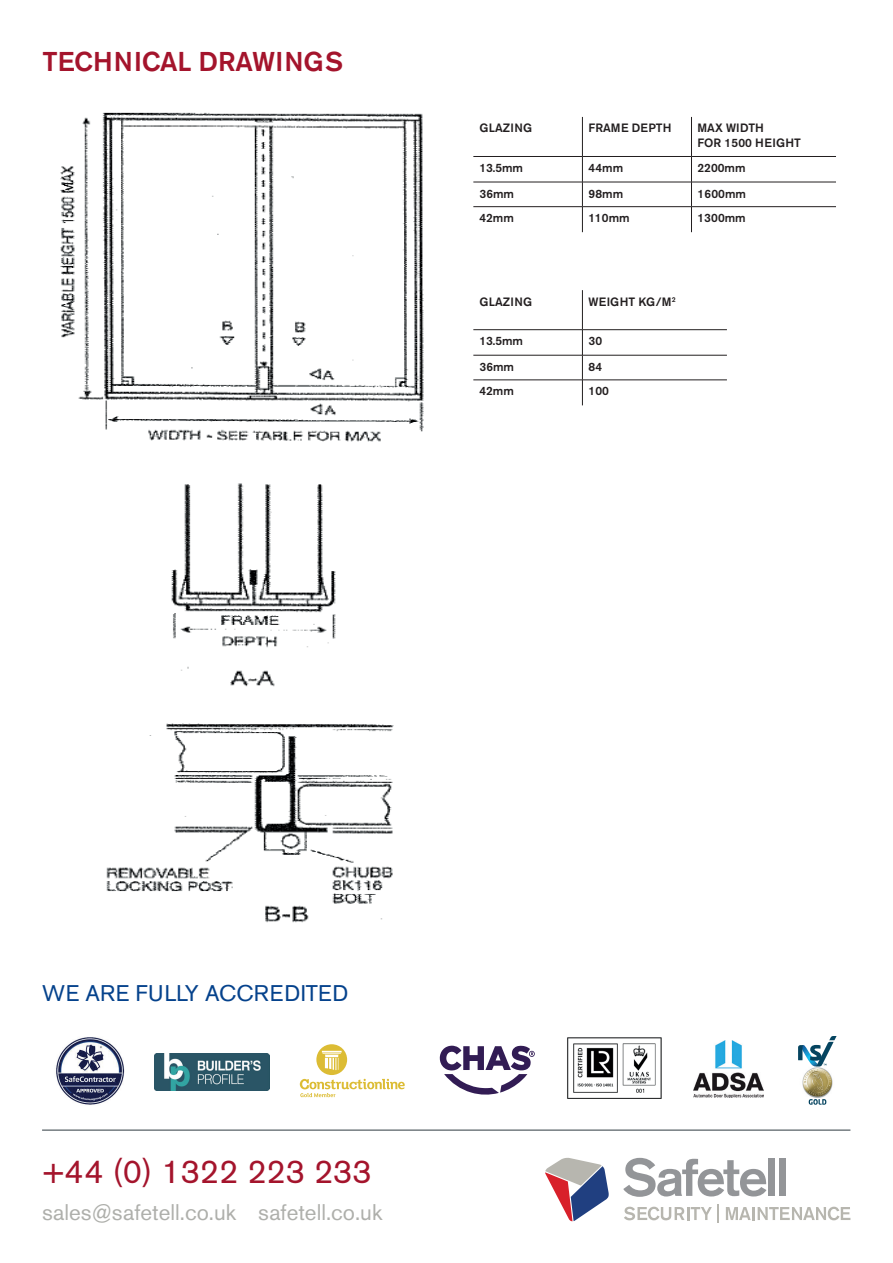
<style>
.page{position:relative;width:893px;height:1263px;background:#fff}
.page>*{position:absolute;margin:0;border:0;box-sizing:border-box;transform-origin:0 0}
.t1{font:33px "Akzidenz Grotesk BE";color:#a4142c}
.t2{font:500 27px "Akzidenz Grotesk BE";color:#a4142c}
.t3{font:22.5px "Akzidenz Grotesk BE";color:#aeafab}
.t4{font:22.5px "Akzidenz Grotesk BE";letter-spacing:.02em;color:#05428c}
.t5{font:500 12px/14.4px "Akzidenz Grotesk BE";color:#231f20}
.t6{font:500 12px "Akzidenz Grotesk BE";letter-spacing:.02em;color:#231f20}
</style>
<div class="page">
<img style="left:694px;top:1040px;width:69px;height:57px">
<img style="left:154px;top:1054px;width:115px;height:36px">
<svg style="left:440px;top:1046px;width:95px;height:49px"></svg>
<img style="left:567px;top:1037px;width:95px;height:62px">
<svg style="left:300px;top:1044px;width:105px;height:53px"></svg>
<img style="left:56px;top:1037px;width:68px;height:68px">
<img style="left:802px;top:1066px;width:31px;height:32px">
<svg style="left:809px;top:1099px;width:17px;height:6px"></svg>
<svg style="left:798px;top:1036px;width:39px;height:30px"></svg>
<img style="left:803px;top:1068px;width:29px;height:28px;border-radius:14px">
<svg style="left:623px;top:1158px;width:143px;height:39px"></svg>
<div style="left:768px;top:1159px;width:7px;height:37px;background:#939598"></div>
<div style="left:779px;top:1159px;width:6px;height:37px;background:#939598"></div>
<svg style="left:624px;top:1204px;width:95px;height:18px"></svg>
<svg style="left:726px;top:1207px;width:124px;height:13px"></svg>
<svg style="left:546px;top:1158px;width:63px;height:63px"></svg>
<hr style="left:42px;top:1130px;width:808px;height:1px;background:#2f3b41">
<img style="left:60px;top:112px;width:364px;height:811px">
<hr style="left:582px;top:117px;width:1px;height:39px;background:#231f20">
<hr style="left:691px;top:117px;width:1px;height:39px;background:#231f20">
<hr style="left:473px;top:156px;width:109px;height:1px;background:#231f20">
<hr style="left:582px;top:156px;width:109px;height:1px;background:#231f20">
<hr style="left:691px;top:156px;width:145px;height:1px;background:#231f20">
<hr style="left:473px;top:182px;width:109px;height:1px;background:#231f20">
<hr style="left:582px;top:182px;width:109px;height:1px;background:#231f20">
<hr style="left:691px;top:182px;width:145px;height:1px;background:#231f20">
<hr style="left:473px;top:206px;width:109px;height:1px;background:#231f20">
<hr style="left:582px;top:206px;width:109px;height:1px;background:#231f20">
<svg style="left:582px;top:157px;width:1px;height:75px"></svg>
<hr style="left:691px;top:206px;width:145px;height:1px;background:#231f20">
<svg style="left:691px;top:157px;width:1px;height:75px"></svg>
<hr style="left:582px;top:290px;width:1px;height:39px;background:#231f20">
<hr style="left:473px;top:329px;width:109px;height:1px;background:#231f20">
<hr style="left:582px;top:329px;width:145px;height:1px;background:#231f20">
<hr style="left:473px;top:355px;width:109px;height:1px;background:#231f20">
<hr style="left:582px;top:355px;width:145px;height:1px;background:#231f20">
<hr style="left:473px;top:380px;width:109px;height:1px;background:#231f20">
<hr style="left:582px;top:380px;width:145px;height:1px;background:#231f20">
<svg style="left:582px;top:330px;width:1px;height:75px"></svg>
<h2 class="t2" style="left:43px;top:45px;width:302px">TECHNICAL DRAWINGS</h2>
<p class="t6" style="left:479px;top:121px;width:54px">GLAZING</p>
<p class="t5" style="left:588px;top:121px;width:84px">FRAME DEPTH</p>
<p class="t5" style="left:697px;top:121px;width:105px">MAX WIDTH<br>FOR 1500 HEIGHT</p>
<p class="t5" style="left:479px;top:161px;width:45px">13.5mm</p>
<p class="t5" style="left:588px;top:161px;width:36px">44mm</p>
<p class="t5" style="left:697px;top:161px;width:49px">2200mm</p>
<p class="t5" style="left:479px;top:186px;width:36px">36mm</p>
<p class="t5" style="left:588px;top:186px;width:36px">98mm</p>
<p class="t5" style="left:697px;top:186px;width:50px">1600mm</p>
<p class="t5" style="left:479px;top:211px;width:36px">42mm</p>
<p class="t5" style="left:588px;top:211px;width:43px">110mm</p>
<p class="t5" style="left:697px;top:211px;width:50px">1300mm</p>
<p class="t6" style="left:479px;top:294px;width:54px">GLAZING</p>
<p class="t5" style="left:588px;top:294px;width:89px">WEIGHT KG/M<sup>2</sup></p>
<p class="t5" style="left:479px;top:334px;width:45px">13.5mm</p>
<p class="t5" style="left:588px;top:334px;width:15px">30</p>
<p class="t5" style="left:479px;top:359px;width:36px">36mm</p>
<p class="t5" style="left:588px;top:359px;width:15px">84</p>
<p class="t5" style="left:479px;top:384px;width:36px">42mm</p>
<p class="t5" style="left:588px;top:384px;width:22px">100</p>
<h3 class="t4" style="left:42px;top:979px;width:308px">WE ARE FULLY ACCREDITED</h3>
<h1 class="t1" style="left:43px;top:1151px;width:331px">+44 (0) 1322 223 233</h1>
<h3 class="t3" style="left:42px;top:1199px;width:342px">sales@safetell.co.uk safetell.co.uk</h3>
</div>
